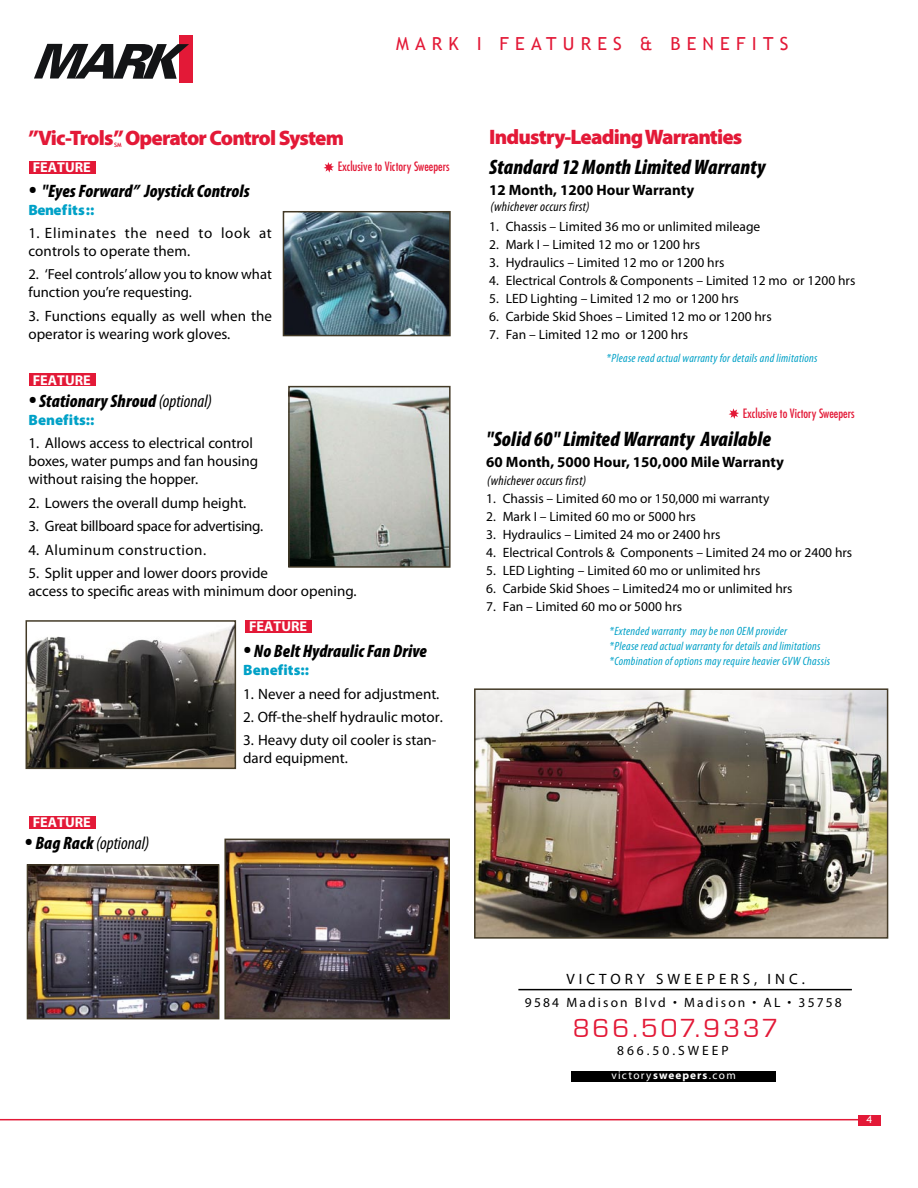
<style>
.page{position:relative;width:918px;height:1188px;background:#fff}
.page>*{position:absolute;margin:0;border:0;box-sizing:border-box;transform-origin:0 0}
.t1{font:27px "Eurostile T";letter-spacing:.12em;color:#e31937}
.t2{font:italic 900 condensed 21px "Myriad Pro";letter-spacing:.005em;color:#000}
.t3{font:900 21px "Myriad Pro";letter-spacing:-.04em;color:#e31937}
.t4{font:italic 900 condensed 18px "Myriad Pro";letter-spacing:.005em;color:#000}
.t5{font:18px "Trebuchet MS";letter-spacing:.345em;color:#e31937}
.t6{font:italic condensed 18px "Myriad Pro";color:#000}
.t7{font:15px/18px "Myriad Pro";color:#000}
.t8{font:700 15px "Myriad Pro";color:#000}
.t9{font:15px/18px "Myriad Pro";letter-spacing:.045em;color:#000}
.t10{font:15px "Myriad Pro";letter-spacing:-.02em;color:#000}
.t11{font:900 15px "Myriad Pro";color:#00a1c7}
.t12{font:15px "Myriad Pro";letter-spacing:.03em;color:#000}
.t13{font:15px "Myriad";letter-spacing:.27em;color:#000}
.t14{font:14.7px/18px "Myriad Pro";color:#000}
.t15{font:700 14.25px "Myriad Pro";color:#fff}
.t16{font:13.5px "Myriad Pro";color:#000}
.t17{font:italic condensed 13.5px "Myriad Pro";letter-spacing:.02em;color:#000}
.t18{font:13.5px "Myriad";letter-spacing:.16em;color:#000}
.t19{font:13.5px "Myriad";letter-spacing:.22em;color:#000}
.t20{font:condensed 12.6px "Futura";color:#e31937}
.t21{font:italic condensed 12px/15px "Myriad Pro";letter-spacing:.02em;color:#00a1c7}
.t22{font:11.25px "Myriad";letter-spacing:.12em;color:#fff}
.t23{font:10.5px "Trebuchet MS";color:#fff}
.t24{font:700 6px "Trebuchet MS";color:#e31937}
.s1{font-size:27px}
.s2{font-weight:400}
.s3{font-weight:900;font-size:27px}
.s4{font-weight:900}
.s5{font-weight:700}
</style>
<div class="page">
<div style="left:29px;top:374px;width:67px;height:12px;background:#e31937"></div>
<div style="left:245px;top:620px;width:67px;height:12px;background:#e31937"></div>
<img style="left:286px;top:214px;width:162px;height:119px">
<div style="left:283px;top:211px;width:168px;height:125px;border:2px solid #433a27"></div>
<div style="left:29px;top:161px;width:67px;height:12px;background:#e31937"></div>
<hr style="left:518px;top:989px;width:334px;height:1px;background:#000">
<svg style="left:324px;top:162px;width:10px;height:11px"></svg>
<img style="left:29px;top:626px;width:204px;height:140px">
<div style="left:26px;top:620px;width:210px;height:149px;border:2px solid #433a27"></div>
<img style="left:477px;top:691px;width:408px;height:245px">
<div style="left:474px;top:688px;width:414px;height:251px;border:2px solid #433a27"></div>
<img style="left:291px;top:389px;width:157px;height:176px">
<div style="left:288px;top:386px;width:163px;height:182px;border:2px solid #433a27"></div>
<svg style="left:729px;top:408px;width:10px;height:11px"></svg>
<div style="left:29px;top:816px;width:67px;height:12px;background:#e31937"></div>
<img style="left:227px;top:842px;width:220px;height:174px">
<div style="left:224px;top:839px;width:226px;height:180px;border:2px solid #433a27"></div>
<img style="left:30px;top:867px;width:186px;height:149px">
<div style="left:27px;top:864px;width:192px;height:155px;border:2px solid #433a27"></div>
<div style="left:179px;top:35px;width:14px;height:48px;background:#e31937"></div>
<svg style="left:34px;top:44px;width:155px;height:35px"></svg>
<div style="left:858px;top:1115px;width:22px;height:10px;background:#e31937"></div>
<hr style="left:0;top:1119px;width:871px;height:1px;background:#e31937">
<div style="left:572px;top:1071px;width:204px;height:10px;background:#000"></div>
<h3 class="t5" style="left:396px;top:34px;width:394px">MARK I FEATURES &amp; BENEFITS</h3>
<h2 class="t3" style="left:28px;top:124px;width:317px">”Vic-Trols” Operator Control System</h2>
<h3 class="t4" style="left:28px;top:179px;width:223px"><span class="s1">•</span> "Eyes Forward” Joystick Controls</h3>
<p class="t11" style="left:28px;top:200px;width:67px">Benefits::</p>
<p class="t9" style="left:28px;top:224px;width:245px">1. Eliminates the need to look at controls to operate them.</p>
<p class="t14" style="left:28px;top:265px;width:245px">2. ‘Feel controls’ allow you to know what function you’re requesting.</p>
<p class="t7" style="left:28px;top:306px;width:245px">3. Functions equally as well when the operator is wearing work gloves.</p>
<p class="t24" style="left:114px;top:141px;width:9px">SM</p>
<p class="t20" style="left:338px;top:159px;width:113px">Exclusive to Victory Sweepers</p>
<p class="t15" style="left:33px;top:158px;width:60px">FEATURE</p>
<p class="t15" style="left:33px;top:370px;width:60px">FEATURE</p>
<h3 class="t4" style="left:28px;top:389px;width:185px"><span class="s1">•</span> Stationary Shroud <span class="s2">(optional)</span></h3>
<p class="t11" style="left:28px;top:410px;width:67px">Benefits::</p>
<p class="t7" style="left:28px;top:434px;width:231px">1. Allows access to electrical control boxes, water pumps and fan housing without raising the hopper.</p>
<p class="t7" style="left:28px;top:493px;width:219px">2. Lowers the overall dump height.</p>
<p class="t10" style="left:28px;top:517px;width:236px">3. Great billboard space for advertising.</p>
<p class="t12" style="left:28px;top:540px;width:179px">4. Aluminum construction.</p>
<p class="t7" style="left:28px;top:564px;width:330px">5. Split upper and lower doors provide<br>access to specific areas with minimum door opening.</p>
<p class="t15" style="left:249px;top:617px;width:60px">FEATURE</p>
<p class="t15" style="left:33px;top:813px;width:60px">FEATURE</p>
<h3 class="t6" style="left:25px;top:832px;width:126px"><span class="s3">•</span> <span class="s4">Bag Rack</span> (optional)</h3>
<h3 class="t4" style="left:243px;top:640px;width:185px"><span class="s1">•</span> No Belt Hydraulic Fan Drive</h3>
<p class="t11" style="left:243px;top:660px;width:67px">Benefits::</p>
<p class="t7" style="left:243px;top:684px;width:198px">1. Never a need for adjustment.</p>
<p class="t7" style="left:243px;top:708px;width:201px">2. Off-the-shelf hydraulic motor.</p>
<p class="t7" style="left:243px;top:731px;width:195px">3. Heavy duty oil cooler is stan&shy;dard equipment.</p>
<h2 class="t3" style="left:489px;top:123px;width:255px">Industry-Leading Warranties</h2>
<h2 class="t2" style="left:489px;top:154px;width:278px">Standard 12 Month Limited Warranty</h2>
<p class="t8" style="left:489px;top:180px;width:207px">12 Month, 1200 Hour Warranty</p>
<p class="t16" style="left:489px;top:218px;width:273px">1. Chassis – Limited 36 mo or unlimited mileage</p>
<p class="t16" style="left:489px;top:236px;width:212px">2. Mark I – Limited 12 mo or 1200 hrs</p>
<p class="t16" style="left:489px;top:254px;width:237px">3. Hydraulics – Limited 12 mo or 1200 hrs</p>
<p class="t16" style="left:489px;top:272px;width:368px">4. Electrical Controls &amp; Components – Limited 12 mo or 1200 hrs</p>
<p class="t16" style="left:489px;top:290px;width:251px">5. LED Lighting – Limited 12 mo or 1200 hrs</p>
<p class="t16" style="left:489px;top:308px;width:284px">6. Carbide Skid Shoes – Limited 12 mo or 1200 hrs</p>
<p class="t16" style="left:489px;top:326px;width:200px">7. Fan – Limited 12 mo or 1200 hrs</p>
<p class="t17" style="left:490px;top:199px;width:101px">(whichever occurs first)</p>
<p class="t21" style="left:606px;top:350px;width:213px">*Please read actual warranty for details and limitations</p>
<p class="t20" style="left:743px;top:405px;width:113px">Exclusive to Victory Sweepers</p>
<h2 class="t2" style="left:486px;top:426px;width:286px">"Solid 60" Limited Warranty Available</h2>
<p class="t8" style="left:486px;top:452px;width:299px">60 Month, 5000 Hour, 150,000 Mile Warranty</p>
<p class="t16" style="left:486px;top:490px;width:285px">1. Chassis – Limited 60 mo or 150,000 mi warranty</p>
<p class="t16" style="left:486px;top:508px;width:211px">2. Mark I – Limited 60 mo or 5000 hrs</p>
<p class="t16" style="left:486px;top:526px;width:236px">3. Hydraulics – Limited 24 mo or 2400 hrs</p>
<p class="t16" style="left:486px;top:544px;width:368px">4. Electrical Controls &amp; Components – Limited 24 mo or 2400 hrs</p>
<p class="t16" style="left:486px;top:562px;width:276px">5. LED Lighting – Limited 60 mo or unlimited hrs</p>
<p class="t16" style="left:486px;top:580px;width:308px">6. Carbide Skid Shoes – Limited24 mo or unlimited hrs</p>
<p class="t16" style="left:486px;top:598px;width:197px">7. Fan – Limited 60 mo or 5000 hrs</p>
<p class="t21" style="left:609px;top:623px;width:222px">*Extended warranty may be non OEM provider<br>*Please read actual warranty for details and limitations *Combination of options may require heavier GVW Chassis</p>
<p class="t17" style="left:487px;top:472px;width:101px">(whichever occurs first)</p>
<p class="t13" style="left:566px;top:971px;width:240px">VICTORY SWEEPERS, INC.</p>
<h1 class="t1" style="left:573px;top:1014px;width:207px">866.507.9337</h1>
<p class="t19" style="left:617px;top:1044px;width:113px">866.50.SWEEP</p>
<p class="t18" style="left:525px;top:996px;width:318px">9584 Madison Blvd • Madison • AL • 35758</p>
<p class="t22" style="left:612px;top:1070px;width:126px">victory<span class="s5">sweepers</span>.com</p>
<p class="t23" style="left:866px;top:1113px;width:7px">4</p>
</div>
